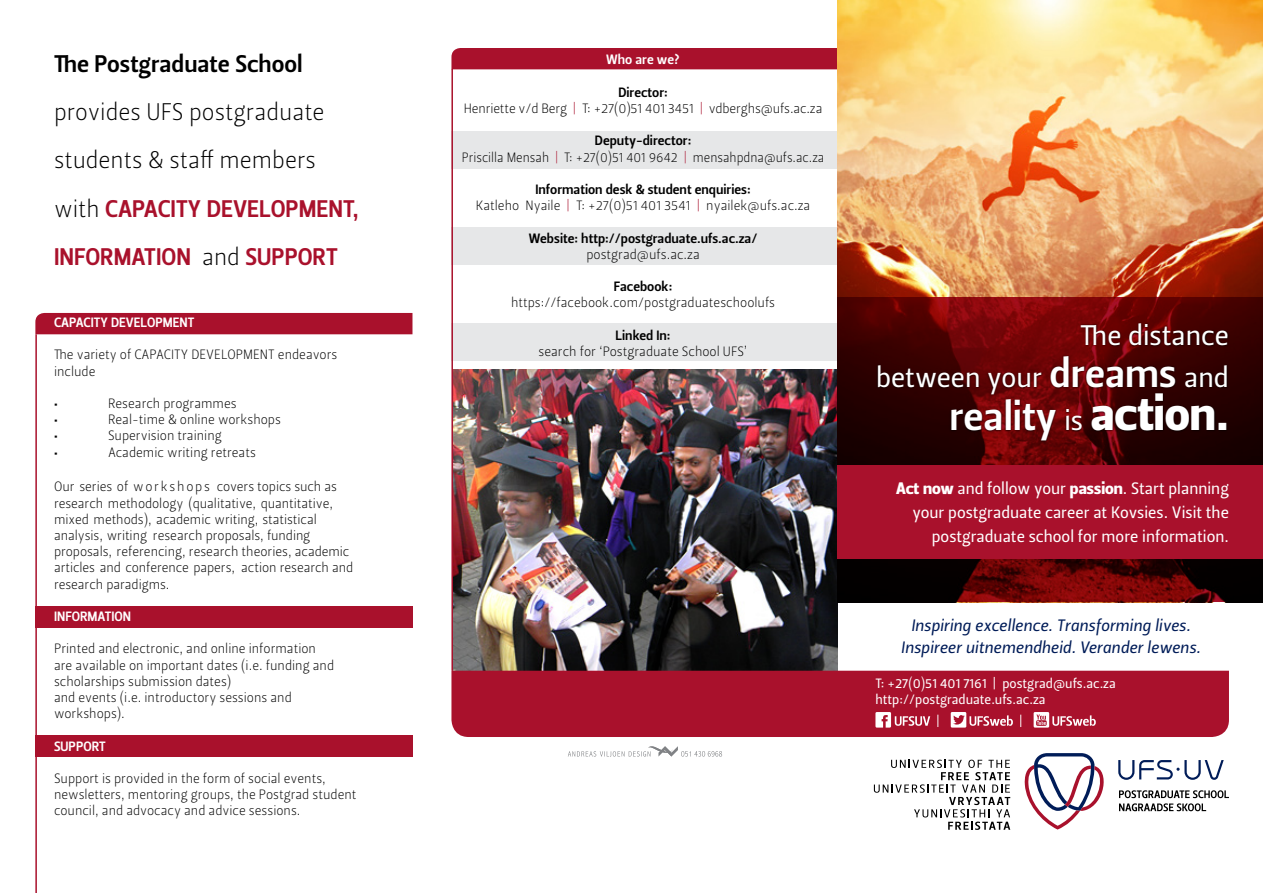
<style>
.page{position:relative;width:1263px;height:893px;background:#fff}
.page>*{position:absolute;margin:0;border:0;box-sizing:border-box;transform-origin:0 0}
.t1{font:40.05px "Leitura Sans Grot 3";color:#fff}
.t2{font:28.2px/41.4px "Leitura Sans Grot 2";color:#fff;text-align:right}
.t3{font:24px/48px "Leitura Sans Grot 3";color:#a9112c}
.t4{font:24px/48px "Leitura Sans Grot 1";color:#000}
.t5{font:24px "Leitura Sans Grot 3";color:#000}
.t6{font:16.5px/24px "Leitura Sans Grot 2";color:#fff;text-align:right}
.t7{font:16.5px/22.5px "Leitura Sans Italic 2";color:#001c58;text-align:center}
.t8{font:13.5px/16.2px "Leitura Sans Grot 1";color:#000}
.t9{font:13.5px "Leitura Sans Grot 3";color:#000}
.t10{font:13.5px/16.2px "Leitura Sans Grot 2";color:#fff}
.t11{font:13.5px "Leitura Sans Grot 1";color:#000;scale:.96 1}
.t12{font:13.5px "Leitura Sans Grot 3";color:#fff}
.s1{font-family:"Leitura Sans Grot 1";color:#000}
.s2{color:#a9112c}
.s3{font-family:"Leitura Sans Grot 3";font-size:40.05px}
.s4{font-family:"Leitura Sans Grot 2";font-size:28.2px}
.s5{font-family:"Leitura Sans Grot 4";font-size:47.55px}
.s6{font-family:"Leitura Sans Grot 4"}
</style>
<div class="page">
<img style="left:453px;top:370px;width:385px;height:301px">
<div style="left:451px;top:131px;width:387px;height:37px;background:#e6e7e8"></div>
<div style="left:451px;top:227px;width:387px;height:37px;background:#e6e7e8"></div>
<div style="left:451px;top:324px;width:387px;height:37px;background:#e6e7e8"></div>
<hr style="left:451px;top:69px;width:2px;height:602px;background:#a9112c">
<div style="left:35px;top:606px;width:377px;height:22px;background:#a9112c"></div>
<div style="left:35px;top:735px;width:377px;height:22px;background:#a9112c"></div>
<div style="left:35px;top:313px;width:377px;height:21px;background:#a9112c"></div>
<div style="left:451px;top:48px;width:387px;height:21px;background:#a9112c"></div>
<div style="left:451px;top:671px;width:778px;height:66px;background:#a9112c"></div>
<svg style="left:875px;top:712px;width:221px;height:16px"></svg>
<svg style="left:1118px;top:760px;width:106px;height:20px"></svg>
<svg style="left:1024px;top:753px;width:80px;height:76px"></svg>
<svg style="left:874px;top:760px;width:136px;height:70px"></svg>
<svg style="left:1119px;top:790px;width:110px;height:21px"></svg>
<img style="left:838px;top:0;width:425px;height:298px">
<svg style="left:838px;top:298px;width:425px;height:304px;background:#400202"></svg>
<div style="left:876px;top:322px;width:353px;height:120px;background:#000;opacity:.75"></div>
<div style="left:838px;top:466px;width:425px;height:93px;background:#a9112c"></div>
<hr style="left:35px;top:334px;width:2px;height:559px;background:#a9112c">
<svg style="left:568px;top:746px;width:154px;height:11px"></svg>
<h3 class="t5" style="left:54px;top:48px;width:250px">The Postgraduate School</h3>
<h3 class="t4" style="left:54px;top:89px;width:272px">provides UFS postgraduate students &amp; staff members</h3>
<h3 class="t3" style="left:54px;top:185px;width:306px"><span class="s1">with</span> CAPACITY DEVELOPMENT,<br>INFORMATION <span class="s1">and</span> SUPPORT</h3>
<p class="t12" style="left:54px;top:313px;width:142px">CAPACITY DEVELOPMENT</p>
<p class="t8" style="left:54px;top:347px;width:285px">The variety of CAPACITY DEVELOPMENT endeavors include</p>
<p class="t8" style="left:54px;top:395px;width:5px">•</p>
<p class="t8" style="left:108px;top:395px;width:130px">Research programmes</p>
<p class="t8" style="left:54px;top:411px;width:5px">•</p>
<p class="t8" style="left:108px;top:411px;width:174px">Real-time &amp; online workshops</p>
<p class="t8" style="left:54px;top:428px;width:5px">•</p>
<p class="t8" style="left:108px;top:428px;width:115px">Supervision training</p>
<p class="t8" style="left:54px;top:444px;width:5px">•</p>
<p class="t8" style="left:108px;top:444px;width:149px">Academic writing retreats</p>
<p class="t8" style="left:54px;top:479px;width:301px">Our series of w o r k s h o p s covers topics such as research methodology (qualitative, quantitative, mixed methods), academic writing, statistical analysis, writing research proposals, funding proposals, referencing, research theories, academic articles and conference papers, action research and research paradigms.</p>
<p class="t12" style="left:54px;top:607px;width:79px">INFORMATION</p>
<p class="t8" style="left:54px;top:641px;width:282px">Printed and electronic, and online information are available on important dates (i.e. funding and scholarships submission dates)<br>and events (i.e. introductory sessions and workshops).</p>
<p class="t12" style="left:54px;top:737px;width:53px">SUPPORT</p>
<p class="t8" style="left:54px;top:770px;width:304px">Support is provided in the form of social events, newsletters, mentoring groups, the Postgrad student council, and advocacy and advice sessions.</p>
<p class="t12" style="left:606px;top:51px;width:75px">Who are we?</p>
<p class="t9" style="left:618px;top:83px;width:51px">Director:</p>
<p class="t8" style="left:464px;top:100px;width:360px">Henriette v/d Berg <span class="s2">|</span> T: +27(0)51 401 3451 <span class="s2">|</span> vdberghs@ufs.ac.za</p>
<p class="t9" style="left:595px;top:132px;width:98px">Deputy-director:</p>
<p class="t11" style="left:462px;top:148px;width:379px">Priscilla Mensah <span class="s2">|</span> T: +27(0)51 401 9642 <span class="s2">|</span> mensahpdna@ufs.ac.za</p>
<p class="t9" style="left:535px;top:180px;width:217px">Information desk &amp; student enquiries:</p>
<p class="t8" style="left:476px;top:198px;width:336px">Katleho Nyaile <span class="s2">|</span> T: +27(0)51 401 3541 <span class="s2">|</span> nyailek@ufs.ac.za</p>
<p class="t9" style="left:529px;top:229px;width:230px">Website: http://postgraduate.ufs.ac.za/</p>
<p class="t8" style="left:586px;top:246px;width:115px">postgrad@ufs.ac.za</p>
<p class="t9" style="left:614px;top:277px;width:60px">Facebook:</p>
<p class="t8" style="left:511px;top:295px;width:266px">https://facebook.com/postgraduateschoolufs</p>
<p class="t9" style="left:616px;top:326px;width:57px">Linked In:</p>
<p class="t8" style="left:539px;top:343px;width:210px">search for ‘Postgraduate School UFS’</p>
<h2 class="t2" style="left:876px;top:315px;width:354px">The distance<br>between your <span class="s3">dreams</span> and</h2>
<h1 class="t1" style="left:949px;top:389px;width:281px">reality <span class="s4">is</span> <span class="s5">action.</span></h1>
<p class="t6" style="left:896px;top:477px;width:334px"><span class="s6">Act now</span> and follow your <span class="s6">passion</span>. Start planning your postgraduate career at Kovsies. Visit the postgraduate school for more information.</p>
<p class="t7" style="left:901px;top:614px;width:301px">Inspiring excellence. Transforming lives.<br>Inspireer uitnemendheid. Verander lewens.</p>
<p class="t10" style="left:875px;top:676px;width:242px">T: +27(0)51 401 7161 | postgrad@ufs.ac.za http://postgraduate.ufs.ac.za</p>
</div>
